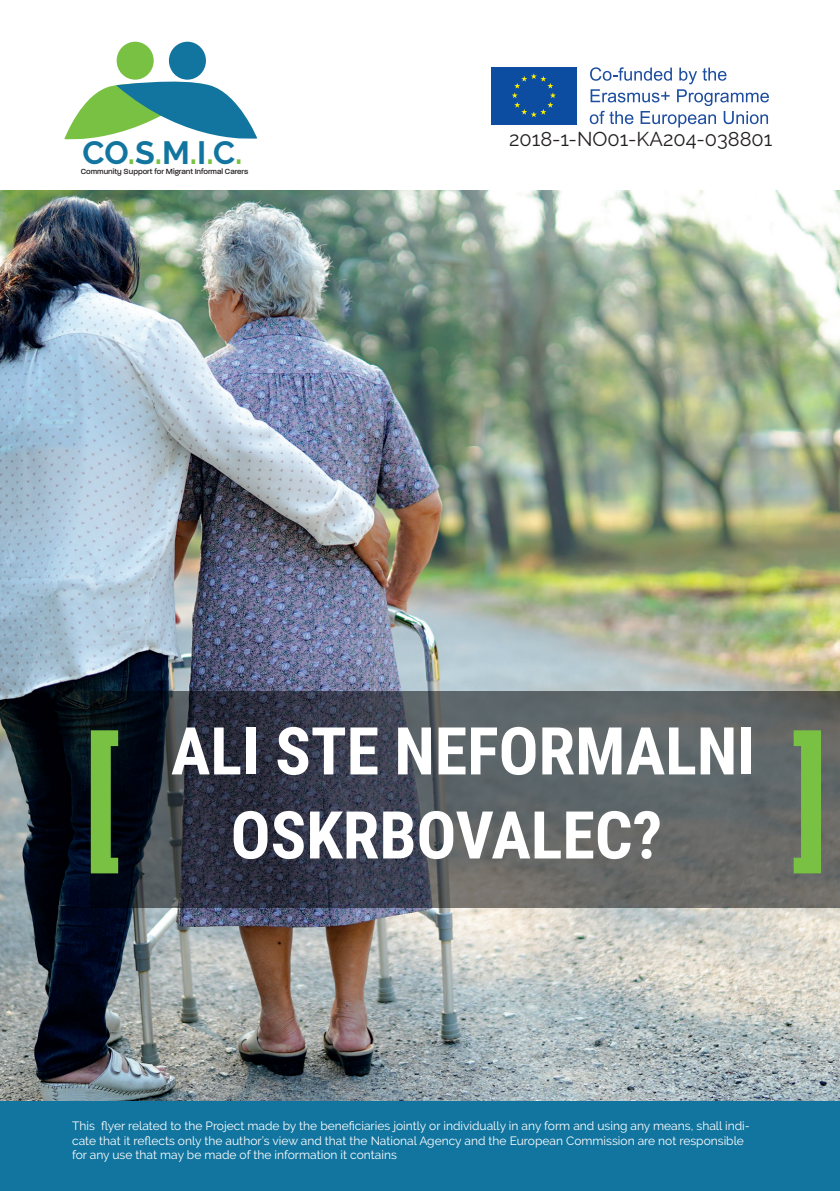
<style>
.page{position:relative;width:840px;height:1191px;background:#fff}
.page>*{position:absolute;margin:0;border:0;box-sizing:border-box;transform-origin:0 0}
.t1{font:700 66px/84px "Roboto Condensed";color:#fff;text-align:center}
.t2{font:700 32.2px "Raleway";color:#12759f}
.t3{font:20px "Raleway";color:#231f20}
.t4{font:12px/14.4px "Raleway";color:#fff}
.t5{font:500 8px "Paralucent";color:#231f20}
.s1{color:#79c142}
</style>
<div class="page">
<div style="left:0;top:191px;width:839px;height:1000px;background:#12759f"></div>
<img style="left:0;top:191px;width:839px;height:909px">
<div style="left:169px;top:42px;width:37px;height:38px;background:#12759f;border-radius:50%"></div>
<div style="left:117px;top:42px;width:37px;height:38px;background:#79c142;border-radius:50%"></div>
<svg style="left:64px;top:77px;width:193px;height:63px"></svg>
<div style="left:490px;top:67px;width:86px;height:57px;background:#0d4da1"></div>
<svg style="left:512px;top:73px;width:43px;height:44px"></svg>
<svg style="left:589px;top:67px;width:179px;height:61px"></svg>
<svg style="left:91px;top:691px;width:748px;height:216px;background:#4b5057"></svg>
<svg style="left:91px;top:730px;width:27px;height:143px;background:#5f9937"></svg>
<svg style="left:793px;top:730px;width:27px;height:143px;background:#73ab4b"></svg>
<h2 class="t2" style="left:82px;top:134px;width:161px">CO<span class="s1">.</span>S<span class="s1">.</span>M<span class="s1">.</span>I<span class="s1">.</span>C<span class="s1">.</span></h2>
<p class="t5" style="left:81px;top:167px;width:169px">Community Support for Migrant Informal Carers</p>
<h3 class="t3" style="left:509px;top:128px;width:264px">2018-1-NO01-KA204-038801</h3>
<h1 class="t1" style="left:171px;top:706px;width:585px">ALI STE NEFORMALNI<br>OSKRBOVALEC?</h1>
<p class="t4" style="left:72px;top:1118px;width:679px">This flyer related to the Project made by the beneficiaries jointly or individually in any form and using any means, shall indi&shy;cate that it reflects only the author’s view and that the National Agency and the European Commission are not responsible for any use that may be made of the information it contains</p>
</div>
